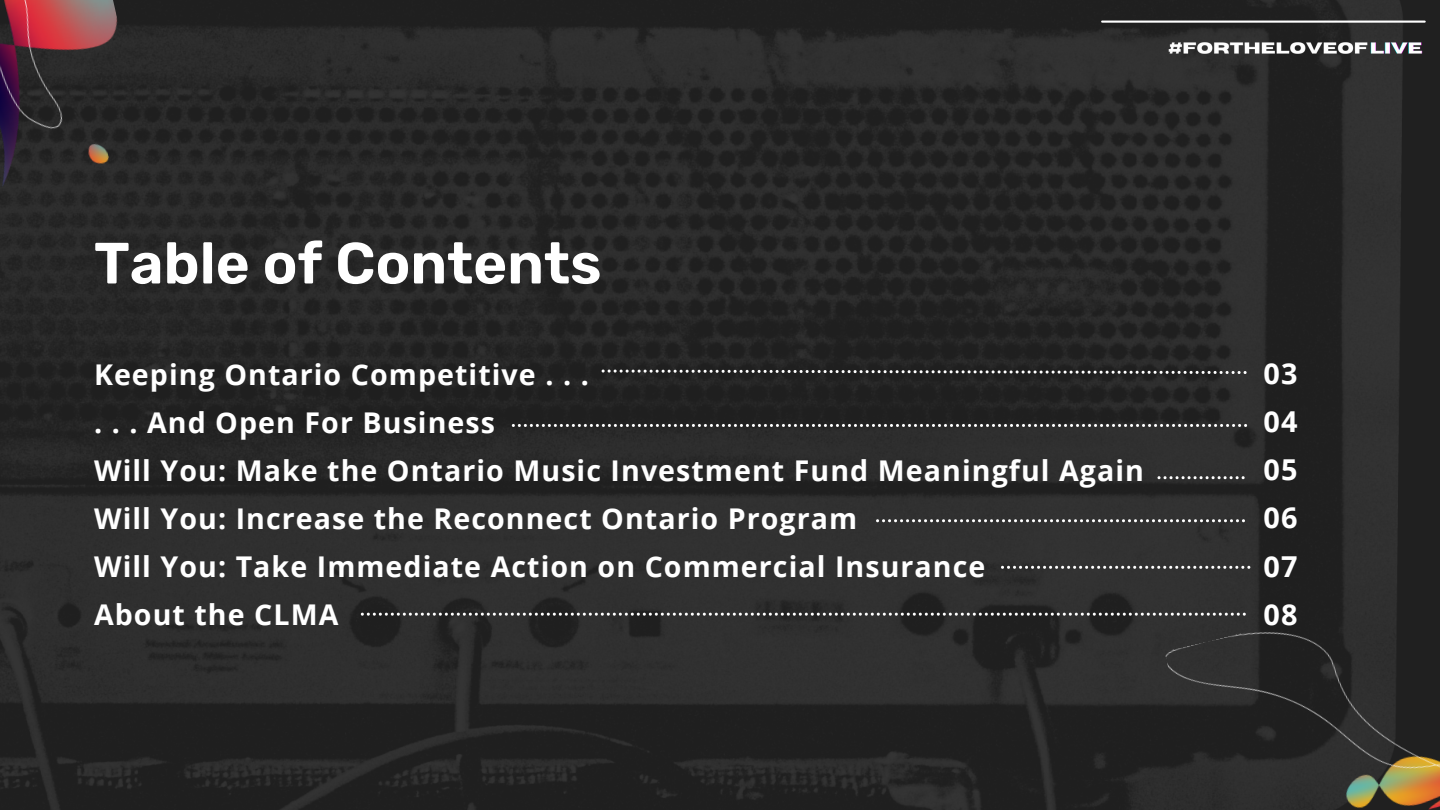
<style>
.page{position:relative;width:1440px;height:810px;background:#fff}
.page>*{position:absolute;margin:0;border:0;box-sizing:border-box;transform-origin:0 0}
.t1{font:600 58.1px "Rubik";color:#fff}
.t2{font:700 28.8px "Open Sans";letter-spacing:.04em;color:#fff}
.t3{font:700 28.6px "Open Sans";letter-spacing:.035em;color:#fff}
</style>
<div class="page">
<img style="left:0;top:0;width:1440px;height:810px">
<hr style="left:1102px;top:21px;width:323px;height:2px;background:#fff">
<img style="left:1168px;top:30px;width:258px;height:37px">
<svg style="left:512px;top:424px;width:735px;height:3px"></svg>
<svg style="left:1158px;top:476px;width:87px;height:3px"></svg>
<svg style="left:876px;top:519px;width:369px;height:3px"></svg>
<svg style="left:1001px;top:566px;width:249px;height:3px"></svg>
<svg style="left:361px;top:613px;width:803px;height:3px"></svg>
<img style="left:0;top:0;width:149px;height:198px">
<img style="left:1164px;top:571px;width:276px;height:239px">
<svg style="left:602px;top:370px;width:645px;height:4px"></svg>
<p class="t1" style="left:94px;top:229px;width:509px">Table of Contents</p>
<p class="t3" style="left:94px;top:355px;width:496px">Keeping Ontario Competitive . . .</p>
<p class="t3" style="left:94px;top:403px;width:403px">. . . And Open For Business</p>
<p class="t3" style="left:94px;top:450px;width:1051px">Will You: Make the Ontario Music Investment Fund Meaningful Again</p>
<p class="t3" style="left:94px;top:498px;width:765px">Will You: Increase the Reconnect Ontario Program</p>
<p class="t3" style="left:94px;top:546px;width:893px">Will You: Take Immediate Action on Commercial Insurance</p>
<p class="t3" style="left:94px;top:594px;width:246px">About the CLMA</p>
<p class="t2" style="left:1263px;top:353px;width:35px">03</p>
<p class="t2" style="left:1263px;top:401px;width:35px">04</p>
<p class="t2" style="left:1263px;top:449px;width:35px">05</p>
<p class="t2" style="left:1263px;top:498px;width:35px">06</p>
<p class="t2" style="left:1263px;top:546px;width:35px">07</p>
<p class="t2" style="left:1263px;top:594px;width:35px">08</p>
</div>
